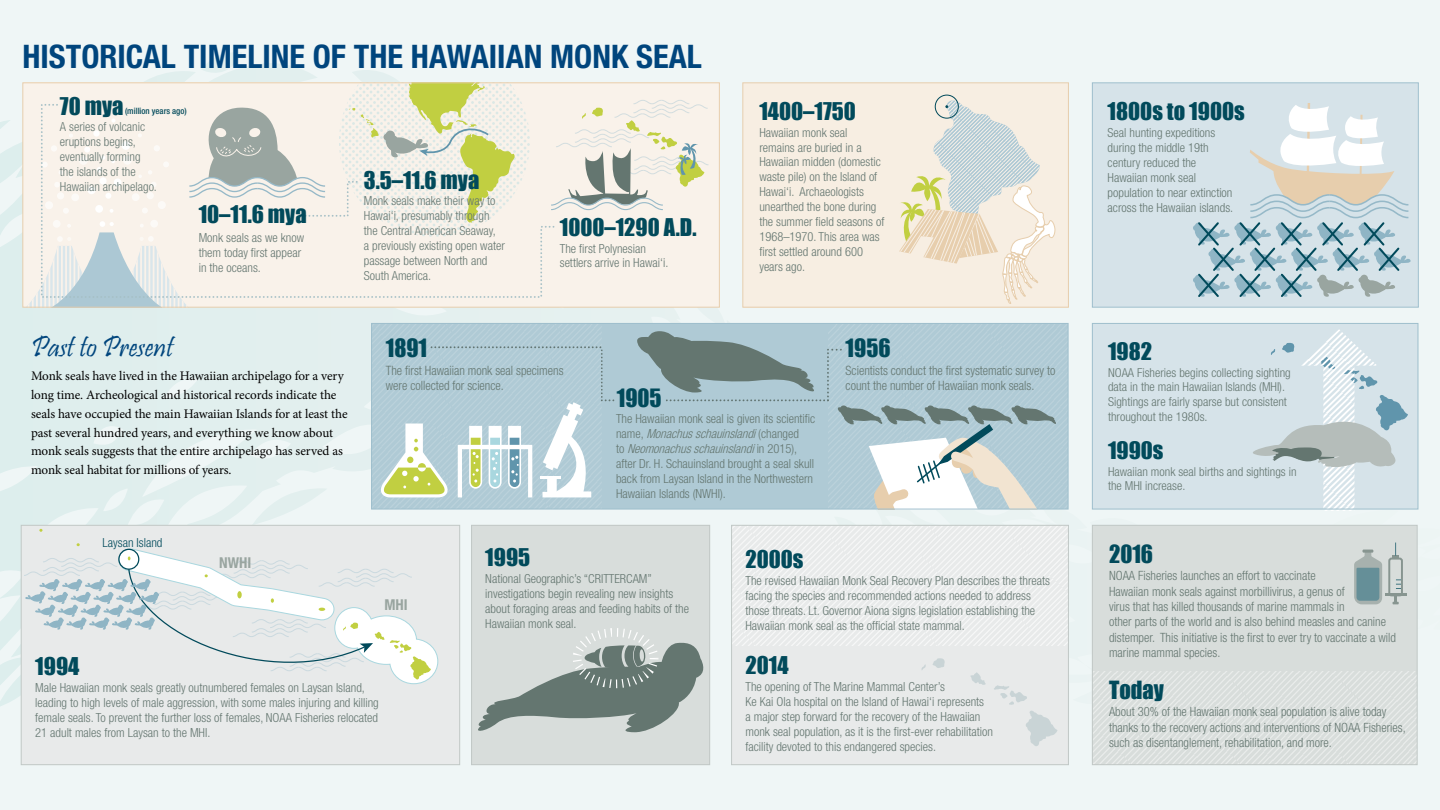
<style>
.page{position:relative;width:1440px;height:810px;background:#fff}
.page>*{position:absolute;margin:0;border:0;box-sizing:border-box;transform-origin:0 0}
.t1{font:700 condensed 32.5px "Helvetica Neue LT Std";color:#00457d}
.t2{font:30px "Pristina";color:#00457d}
.t3{font:23.25px "Impact";color:#014a5b}
.t4{font:23px "Impact";color:#014a5b}
.t5{font:22.5px "Impact";color:#014a5b}
.t6{font:22.5px "Impact";color:#024a5b}
.t7{font:22.38px "Impact";color:#014a5b}
.t8{font:22.12px "Impact";color:#014a5b}
.t9{font:700 condensed 15px "Helvetica Neue LT Std";color:#99a5a0}
.t10{font:13.12px/18.8px "Minion Pro";letter-spacing:-.01em;color:#000}
.t11{font:300 condensed 12.88px/15.5px "Helvetica Neue LT Std";color:#647670}
.t12{font:300 condensed 12.75px/15.4px "Helvetica Neue LT Std";color:#647670}
.t13{font:300 condensed 12.5px/15px "Helvetica Neue LT Std";color:#647670}
.t14{font:300 condensed 12.5px "Helvetica Neue LT Std";color:#014a5b}
.t15{font:300 condensed 12.25px/14.8px "Helvetica Neue LT Std";color:#647670}
.t16{font:500 condensed 8.75px "Helvetica Neue LT Std";color:#024a5b}
.s1{color:#014a5b}
.s2{font-style:italic}
</style>
<div class="page">
<div style="left:0;top:0;width:1440px;height:810px;background:linear-gradient(to right,#e8f2f2,#f1f7f7)"></div>
<div style="left:23px;top:83px;width:696px;height:224px;background:#f9f2ea"></div>
<div style="left:372px;top:323px;width:696px;height:186px;background:#afcad5"></div>
<div style="left:1092px;top:83px;width:326px;height:224px;background:#d6e3e9"></div>
<div style="left:21px;top:525px;width:439px;height:240px;background:#e8eaea"></div>
<div style="left:472px;top:525px;width:238px;height:240px;background:#d8dddb"></div>
<div style="left:1092px;top:525px;width:325px;height:240px;background:#d8dddb"></div>
<div style="left:1092px;top:672px;width:325px;height:93px;background:linear-gradient(to right,#dde1df,#dde1df)"></div>
<div style="left:732px;top:525px;width:336px;height:240px;background:#e8eaea"></div>
<div style="left:732px;top:525px;width:336px;height:121px;background:linear-gradient(to right,#eceeee,#eceeee)"></div>
<div style="left:743px;top:83px;width:325px;height:224px;background:#f7eee2"></div>
<div style="left:1092px;top:323px;width:326px;height:186px;background:#d6e3e9"></div>
<div style="left:935px;top:95px;width:24px;height:24px;border:1px solid #014a5b;border-radius:50%"></div>
<svg style="left:899px;top:100px;width:157px;height:204px"></svg>
<svg style="left:558px;top:100px;width:150px;height:111px"></svg>
<svg style="left:27px;top:84px;width:495px;height:222px"></svg>
<svg style="left:40px;top:103px;width:518px;height:196px"></svg>
<div style="left:22px;top:82px;width:698px;height:226px;border:1px solid #e7cead"></div>
<svg style="left:1193px;top:103px;width:218px;height:194px"></svg>
<div style="left:1092px;top:83px;width:327px;height:225px;border:1px solid #9fbfcd"></div>
<div style="left:742px;top:82px;width:327px;height:226px;border:1px solid #e7cead"></div>
<svg style="left:24px;top:543px;width:414px;height:142px"></svg>
<div style="left:21px;top:525px;width:439px;height:240px;border:1px solid #c1c8c6"></div>
<svg style="left:478px;top:642px;width:226px;height:91px"></svg>
<div style="left:573px;top:628px;width:86px;height:60px;border:9px dashed #fff;border-radius:50%"></div>
<div style="left:471px;top:525px;width:239px;height:240px;border:1px solid #c1c8c6"></div>
<svg style="left:1354px;top:550px;width:28px;height:54px;background:#8ca5a8"></svg>
<svg style="left:1392px;top:543px;width:7px;height:15px"></svg>
<svg style="left:1393px;top:597px;width:6px;height:7px"></svg>
<svg style="left:1396px;top:580px;width:4px;height:9px"></svg>
<div style="left:1388px;top:558px;width:15px;height:38px;border:2px solid #647670;border-radius:2px"></div>
<hr style="left:1385px;top:594px;width:21px;height:2px;background:#647670">
<div style="left:1092px;top:525px;width:326px;height:240px;border:1px solid #c1c8c6"></div>
<svg style="left:1026px;top:711px;width:31px;height:35px"></svg>
<svg style="left:994px;top:685px;width:33px;height:20px"></svg>
<svg style="left:970px;top:672px;width:16px;height:13px"></svg>
<svg style="left:932px;top:658px;width:13px;height:10px"></svg>
<svg style="left:921px;top:664px;width:5px;height:6px"></svg>
<div style="left:731px;top:525px;width:338px;height:240px;border:1px solid #c1c8c6"></div>
<svg style="left:373px;top:325px;width:240px;height:182px"></svg>
<svg style="left:637px;top:325px;width:429px;height:182px"></svg>
<div style="left:371px;top:323px;width:697px;height:186px;border:1px solid #9fbfcd"></div>
<svg style="left:1249px;top:329px;width:159px;height:182px"></svg>
<div style="left:1092px;top:323px;width:326px;height:186px;border:1px solid #9fbfcd"></div>
<h1 class="t1" style="left:22px;top:37px;width:681px">HISTORICAL TIMELINE OF THE HAWAIIAN MONK SEAL</h1>
<p class="t6" style="left:60px;top:89px;width:65px">70 mya</p>
<p class="t16" style="left:125px;top:106px;width:63px">(million years ago)</p>
<p class="t13" style="left:60px;top:119px;width:99px">A series of volcanic eruptions begins, eventually forming the islands of the<br>Hawaiian archipelago.</p>
<p class="t5" style="left:199px;top:197px;width:110px">10–11.6 mya</p>
<p class="t13" style="left:199px;top:230px;width:107px">Monk seals as we know them today frst appear in the oceans.</p>
<p class="t6" style="left:364px;top:163px;width:117px">3.5<span class="s1">–</span>11.6 mya</p>
<p class="t13" style="left:364px;top:193px;width:142px">Monk seals make their way to<br>Hawai‘i, presumably through the Central American Seaway,<br>a previously existing open water passage between North and<br>South America.</p>
<p class="t5" style="left:560px;top:209px;width:138px">1000–1290 A.D.</p>
<p class="t13" style="left:560px;top:240px;width:110px">The frst Polynesian settlers arrive in Hawai‘i.</p>
<p class="t5" style="left:1108px;top:93px;width:139px">1800s to 1900s</p>
<p class="t5" style="left:759px;top:93px;width:98px">1400–1750</p>
<p class="t13" style="left:759px;top:125px;width:126px">Hawaiian monk seal remains are buried in a<br>Hawaiian midden (domestic waste pile) on the Island of<br>Hawai‘i. Archaeologists unearthed the bone during the summer feld seasons of<br>1968–1970. This area was frst settled around 600 years ago.</p>
<p class="t13" style="left:1108px;top:125px;width:126px">Seal hunting expeditions during the middle 19th century reduced the<br>Hawaiian monk seal population to near extinction</p>
<p class="t13" style="left:1108px;top:200px;width:127px">across the Hawaiian islands.</p>
<h2 class="t2" style="left:31px;top:330px;width:144px">Past to Present</h2>
<p class="t10" style="left:31px;top:367px;width:318px">Monk seals have lived in the Hawaiian archipelago for a very long time. Archeological and historical records indicate the seals have occupied the main Hawaiian Islands for at least the past several hundred years, and everything we know about monk seals suggests that the entire archipelago has served as monk seal habitat for millions of years.</p>
<p class="t3" style="left:386px;top:330px;width:43px">1891</p>
<p class="t11" style="left:386px;top:362px;width:179px">The frst Hawaiian monk seal specimens were collected for science.</p>
<p class="t3" style="left:617px;top:380px;width:46px">1905</p>
<p class="t13" style="left:616px;top:411px;width:201px">The Hawaiian monk seal is given its scientifc n a m e , <span class="s2">Monachusschauinslandi</span>( c h a n g e d<br>t o <span class="s2">Neomonachusschauinslandi</span>i n 2 0 1 5 ) , after Dr. H. Schauinsland brought a seal skull back from Laysan Island in the Northwestern Hawaiian Islands (NWHI).</p>
<p class="t3" style="left:846px;top:330px;width:46px">1956</p>
<p class="t11" style="left:846px;top:362px;width:211px">Scientists conduct the frst systematic survey to count the number of Hawaiian monk seals.</p>
<p class="t14" style="left:103px;top:536px;width:61px">Laysan Island</p>
<p class="t9" style="left:219px;top:553px;width:34px">NWHI</p>
<p class="t9" style="left:384px;top:596px;width:25px">MHI</p>
<p class="t5" style="left:35px;top:648px;width:46px">1994</p>
<p class="t13" style="left:35px;top:680px;width:345px">Male Hawaiian monk seals greatly outnumbered females on Laysan Island, leading to high levels of male aggression, with some males injuring and killing female seals. To prevent the further loss of females, NOAA Fisheries relocated 21 adult males from Laysan to the MHI.</p>
<p class="t7" style="left:485px;top:540px;width:46px">1995</p>
<p class="t13" style="left:485px;top:571px;width:205px">National Geographic’s “CRITTERCAM” investigations begin revealing new insights about foraging areas and feeding habits of the Hawaiian monk seal.</p>
<p class="t5" style="left:745px;top:542px;width:60px">2000s</p>
<p class="t13" style="left:745px;top:573px;width:306px">The revised Hawaiian Monk Seal Recovery Plan describes the threats facing the species and recommended actions needed to address those threats. Lt. Governor Aiona signs legislation establishing the Hawaiian monk seal as the offcial state mammal.</p>
<p class="t5" style="left:745px;top:648px;width:45px">2014</p>
<p class="t13" style="left:745px;top:679px;width:249px">The opening of The Marine Mammal Center’s<br>Ke Kai Ola hospital on the Island of Hawai‘i represents<br>a major step forward for the recovery of the Hawaiian monk seal population, as it is the frst-ever rehabilitation facility devoted to this endangered species.</p>
<p class="t8" style="left:1108px;top:334px;width:46px">1982</p>
<p class="t15" style="left:1108px;top:365px;width:184px">NOAA Fisheries begins collecting sighting data in the main Hawaiian Islands (MHI).<br>Sightings are fairly sparse but consistent throughout the 1980s.</p>
<p class="t8" style="left:1108px;top:433px;width:57px">1990s</p>
<p class="t15" style="left:1108px;top:464px;width:190px">Hawaiian monk seal births and sightings in the MHI increase.</p>
<p class="t4" style="left:1109px;top:536px;width:46px">2016</p>
<p class="t12" style="left:1109px;top:568px;width:288px">NOAA Fisheries launches an effort to vaccinate<br>Hawaiian monk seals against morbillivirus, a genus of<br>virus that has killed thousands of marine mammals in<br>other parts of the world and is also behind measles and canine distemper. This initiative is the frst to ever try to vaccinate a wild marine mammal species.</p>
<p class="t4" style="left:1109px;top:672px;width:56px">Today</p>
<p class="t12" style="left:1109px;top:704px;width:298px">About 30% of the Hawaiian monk seal population is alive today thanks to the recovery actions and interventions of NOAA Fisheries, such as disentanglement, rehabilitation, and more.</p>
</div>
